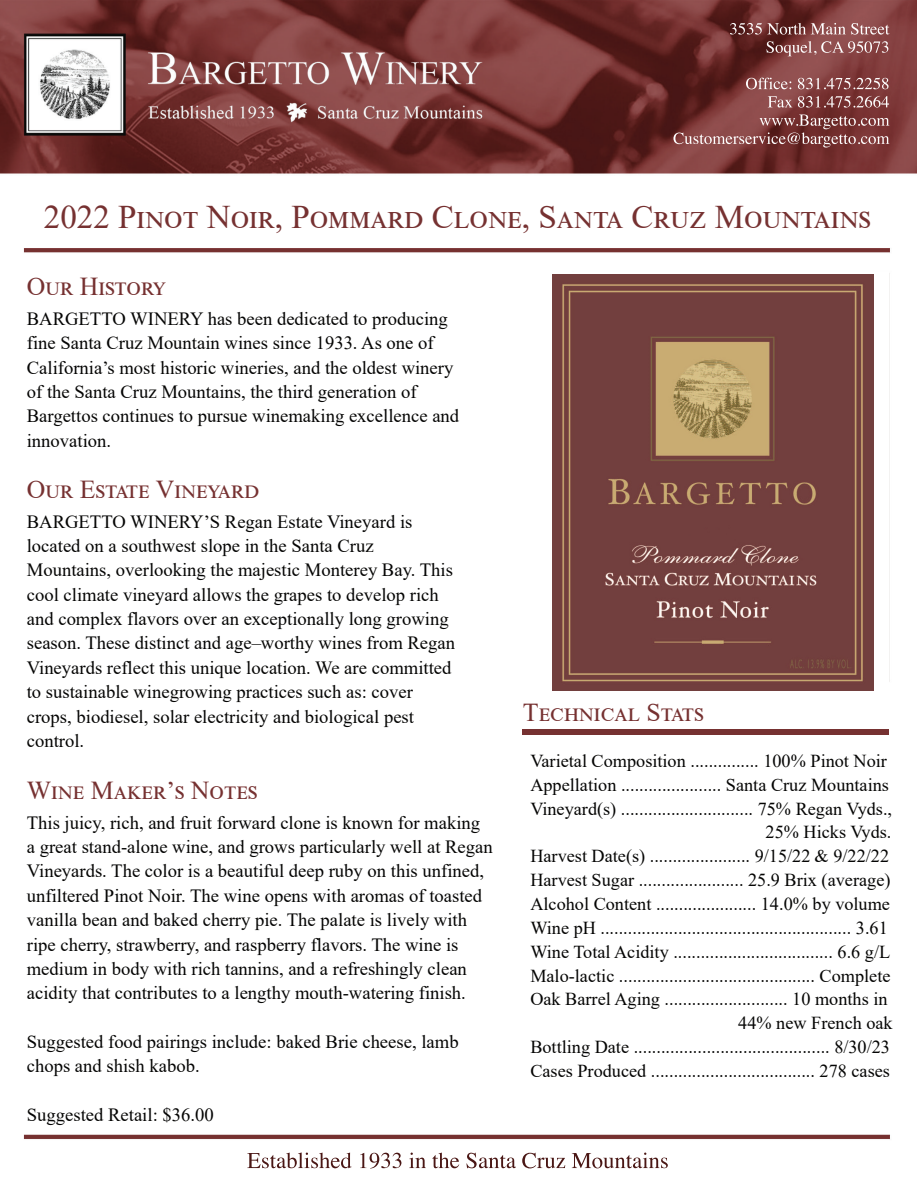
<style>
.page{position:relative;width:918px;height:1188px;background:#fff}
.page>*{position:absolute;margin:0;border:0;box-sizing:border-box;transform-origin:0 0}
.t1{font:33px "Times New Roman";color:#763131}
.t2{font:25.8px "Times New Roman";color:#763131}
.t3{font:18.6px/24.5px "Times New Roman";color:#050504}
.t4{font:18.3px "Times New Roman";color:#050504}
</style>
<div class="page">
<img style="left:0;top:0;width:917px;height:1169px">
<img style="left:738px;top:23px;width:98px;height:12px">
<img style="left:298px;top:1152px;width:348px;height:16px">
<div style="left:522px;top:730px;width:367px;height:5px;background:#763131"></div>
<div style="left:522px;top:273px;width:367px;height:415px;background:#fff"></div>
<img style="left:552px;top:275px;width:322px;height:416px">
<h1 class="t1" style="left:44px;top:193px;width:828px">2022 PINOT NOIR, POMMARD CLONE, SANTA CRUZ MOUNTAINS</h1>
<h2 class="t2" style="left:27px;top:268px;width:141px">OUR HISTORY</h2>
<p class="t3" style="left:27px;top:306px;width:434px">BARGETTO WINERY has been dedicated to producing fine Santa Cruz Mountain wines since 1933. As one of California’s most historic wineries, and the oldest winery of the Santa Cruz Mountains, the third generation of Bargettos continues to pursue winemaking excellence and innovation.</p>
<h2 class="t2" style="left:27px;top:471px;width:234px">OUR ESTATE VINEYARD</h2>
<p class="t3" style="left:27px;top:509px;width:430px">BARGETTO WINERY’S Regan Estate Vineyard is located on a southwest slope in the Santa Cruz Mountains, overlooking the majestic Monterey Bay. This cool climate vineyard allows the grapes to develop rich and complex flavors over an exceptionally long growing season. These distinct and age–worthy wines from Regan Vineyards reflect this unique location. We are committed to sustainable winegrowing practices such as: cover crops, biodiesel, solar electricity and biological pest control.</p>
<h2 class="t2" style="left:27px;top:772px;width:232px">WINE MAKER’S NOTES</h2>
<p class="t3" style="left:27px;top:810px;width:468px">This juicy, rich, and fruit forward clone is known for making a great stand-alone wine, and grows particularly well at Regan Vineyards. The color is a beautiful deep ruby on this unfined, unfiltered Pinot Noir. The wine opens with aromas of toasted vanilla bean and baked cherry pie. The palate is lively with ripe cherry, strawberry, and raspberry flavors. The wine is medium in body with rich tannins, and a refreshingly clean acidity that contributes to a lengthy mouth-watering finish.</p>
<p class="t3" style="left:27px;top:1029px;width:433px">Suggested food pairings include: baked Brie cheese, lamb chops and shish kabob.</p>
<p class="t3" style="left:27px;top:1102px;width:188px">Suggested Retail: $36.00</p>
<h2 class="t2" style="left:523px;top:695px;width:182px">TECHNICAL STATS</h2>
<p class="t4" style="left:530px;top:748px;width:358px">Varietal Composition ............... 100% Pinot Noir</p>
<p class="t4" style="left:530px;top:772px;width:360px">Appellation ...................... Santa Cruz Mountains</p>
<p class="t4" style="left:530px;top:796px;width:363px">Vineyard(s) ............................. 75% Regan Vyds.,</p>
<p class="t4" style="left:766px;top:819px;width:127px">25% Hicks Vyds.</p>
<p class="t4" style="left:530px;top:843px;width:360px">Harvest Date(s) ...................... 9/15/22 &amp; 9/22/22</p>
<p class="t4" style="left:530px;top:867px;width:362px">Harvest Sugar ....................... 25.9 Brix (average)</p>
<p class="t4" style="left:530px;top:891px;width:361px">Alcohol Content ...................... 14.0% by volume</p>
<p class="t4" style="left:530px;top:915px;width:359px">Wine pH ....................................................... 3.61</p>
<p class="t4" style="left:530px;top:939px;width:361px">Wine Total Acidity ................................... 6.6 g/L</p>
<p class="t4" style="left:530px;top:962px;width:362px">Malo-lactic ........................................... Complete</p>
<p class="t4" style="left:530px;top:986px;width:359px">Oak Barrel Aging ........................... 10 months in</p>
<p class="t4" style="left:738px;top:1010px;width:156px">44% new French oak</p>
<p class="t4" style="left:530px;top:1034px;width:361px">Bottling Date ........................................... 8/30/23</p>
<p class="t4" style="left:530px;top:1058px;width:361px">Cases Produced .................................... 278 cases</p>
</div>
